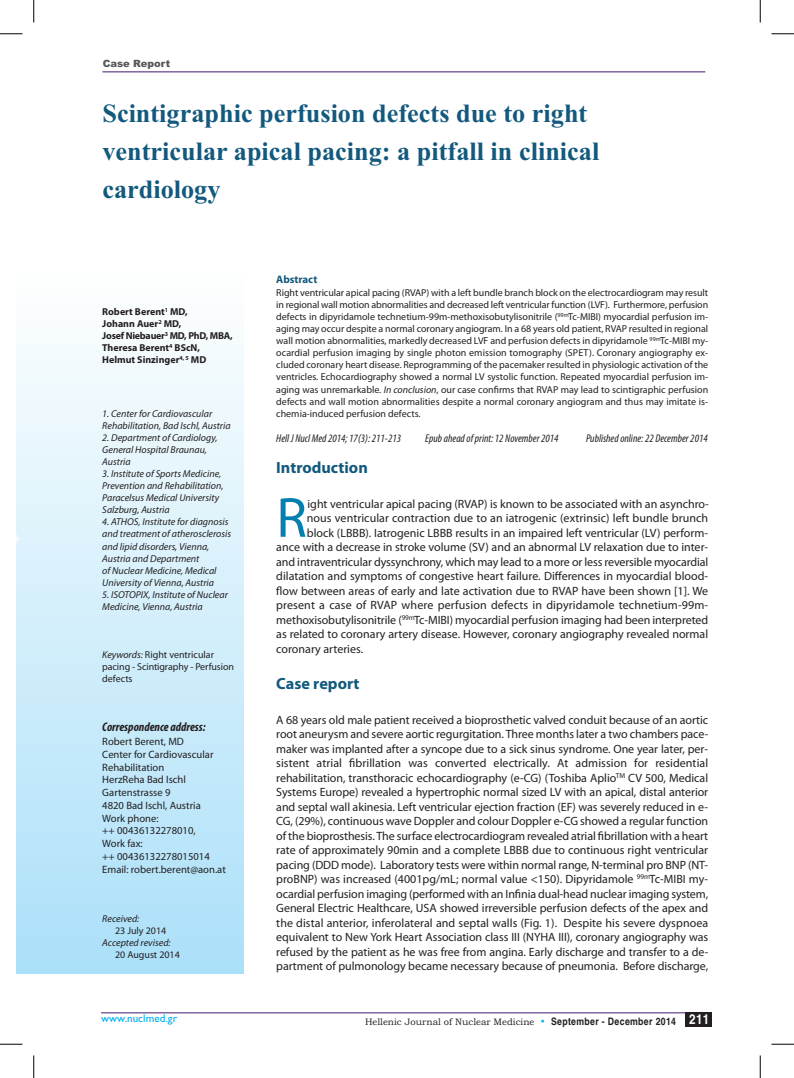
<style>
.page{position:relative;width:794px;height:1078px;background:#fff}
.page>*{position:absolute;margin:0;border:0;box-sizing:border-box;transform-origin:0 0}
.t1{font:57px "Myriad Pro";color:#037fb0}
.t2{font:700 26.25px/37.5px "Times New Roman";color:#13597d}
.t3{font:700 16.25px "Myriad Pro";color:#13597d}
.t4{font:italic 700 condensed 12.5px "Myriad Pro";color:#231f20}
.t5{font:12px/14.5px "Myriad Pro";color:#231f20;text-align:justify}
.t6{font:italic condensed 11.25px "Myriad Pro";color:#231f20}
.t7{font:11.25px "Gill Sans";color:#00aeef}
.t8{font:700 10.88px "Myriad Pro";color:#13597d}
.t9{font:10.62px/12.8px "Myriad Pro";color:#231f20}
.t10{font:10px/12.1px "Myriad Pro";color:#231f20;text-align:justify}
.t11{font:italic 10px/12px "Myriad Pro";color:#231f20}
.t12{font:700 10px/12px "Myriad Pro";color:#231f20}
.t13{font:900 10px "Arial";color:#57585a}
.t14{font:9.38px "Bookman Old Style";color:#231f20}
.s1{font-style:italic}
.s2{font-family:"Gill Sans";font-size:11.25px;color:#00aeef}
.s3{font-family:"Helvetica";font-weight:700;font-size:10.25px}
</style>
<div class="page">
<div style="left:16px;top:275px;width:227px;height:698px;background:linear-gradient(to bottom,#fdfefe,#abe0f9)"></div>
<hr style="left:102px;top:71px;width:603px;height:1px;background:#43176e">
<div style="left:685px;top:1012px;width:27px;height:14px;background:#231f20"></div>
<hr style="left:101px;top:1012px;width:584px;height:1px;background:#43176e">
<svg style="left:33px;top:0;width:2px;height:22px"></svg>
<svg style="left:0;top:33px;width:22px;height:2px"></svg>
<svg style="left:760px;top:0;width:1px;height:22px"></svg>
<svg style="left:771px;top:33px;width:23px;height:2px"></svg>
<svg style="left:33px;top:1055px;width:2px;height:22px"></svg>
<svg style="left:0;top:1043px;width:22px;height:1px"></svg>
<svg style="left:760px;top:1055px;width:1px;height:22px"></svg>
<svg style="left:771px;top:1043px;width:23px;height:1px"></svg>
<div style="left:390px;top:5px;width:14px;height:13px;border:1px solid #fff;border-radius:50%"></div>
<div style="left:390px;top:1059px;width:14px;height:14px;border:1px solid #fff;border-radius:50%"></div>
<div style="left:5px;top:532px;width:13px;height:13px;border:1px solid #fff;border-radius:50%"></div>
<div style="left:776px;top:532px;width:13px;height:13px;border:1px solid #fff;border-radius:50%"></div>
<p class="t13" style="left:103px;top:58px;width:69px">Case Report</p>
<h2 class="t2" style="left:102px;top:95px;width:498px">Scintigraphic perfusion defects due to right ventricular apical pacing: a pitfall in clinical cardiology</h2>
<p class="t12" style="left:102px;top:307px;width:132px">Robert Berent<sup>1</sup> MD,<br>Johann Auer<sup>2</sup> MD,<br>Josef Niebauer<sup>3</sup> MD, PhD, MBA,<br>Theresa Berent<sup>4</sup> BScN,<br>Helmut Sinzinger<sup>4,</sup> <sup>5</sup> MD</p>
<p class="t11" style="left:102px;top:409px;width:130px">1. Center for Cardiovascular<br>Rehabilitation, Bad Ischl, Austria</p>
<p class="t11" style="left:102px;top:433px;width:117px">2. Department of Cardiology,<br>General Hospital Braunau,<br>Austria</p>
<p class="t11" style="left:102px;top:469px;width:123px">3. Institute of Sports Medicine,<br>Prevention and Rehabilitation,<br>Paracelsus Medical University<br>Salzburg, Austria</p>
<p class="t11" style="left:102px;top:517px;width:130px">4. ATHOS, Institute for diagnosis and treatment of atherosclerosis and lipid disorders, Vienna,<br>Austria and Department<br>of Nuclear Medicine, Medical<br>University of Vienna, Austria</p>
<p class="t11" style="left:102px;top:589px;width:127px">5. ISOTOPIX, Institute of Nuclear<br>Medicine, Vienna, Austria</p>
<p class="t10" style="left:102px;top:649px;width:133px;text-align:left"><span class="s1">Keywords:</span> Right ventricular pacing - Scintigraphy - Perfusion defects</p>
<p class="t4" style="left:102px;top:722px;width:105px">Correspondence address:</p>
<p class="t9" style="left:102px;top:736px;width:125px">Robert Berent, MD<br>Center for Cardiovascular<br>Rehabilitation<br>HerzReha Bad Ischl<br>Gartenstrasse 9<br>4820 Bad Ischl, Austria<br>Work phone:<br>++ 00436132278010,<br>Work fax:<br>++ 00436132278015014<br>Email: robert.berent@aon.at</p>
<p class="t11" style="left:102px;top:913px;width:39px">Received:</p>
<p class="t10" style="left:115px;top:925px;width:53px">23 July 2014</p>
<p class="t11" style="left:102px;top:937px;width:70px">Accepted revised:</p>
<p class="t10" style="left:115px;top:949px;width:66px">20 August 2014</p>
<p class="t8" style="left:276px;top:275px;width:43px">Abstract</p>
<p class="t10" style="left:276px;top:287px;width:433px">Right ventricular apical pacing (RVAP) with a left bundle branch block on the electrocardiogram may result in regional wall motion abnormalities and decreased left ventricular function (LVF). Furthermore, perfusion defects in dipyridamole technetium-99m-methoxisobutylisonitrile (<sup>99m</sup>Tc-MIBI) myocardial perfusion im&shy;aging may occur despite a normal coronary angiogram. In a 68 years old patient, RVAP resulted in regional wall motion abnormalities, markedly decreased LVF and perfusion defects in dipyridamole <sup>99m</sup>Tc-MIBI my&shy;ocardial perfusion imaging by single photon emission tomography (SPET). Coronary angiography ex&shy;cluded coronary heart disease. Reprogramming of the pacemaker resulted in physiologic activation of the ventricles. Echocardiography showed a normal LV systolic function. Repeated myocardial perfusion im&shy;aging was unremarkable. <span class="s1">In conclusion</span>, our case confirms that RVAP may lead to scintigraphic perfusion defects and wall motion abnormalities despite a normal coronary angiogram and thus may imitate is&shy;chemia-induced perfusion defects.</p>
<p class="t6" style="left:276px;top:434px;width:126px">Hell J Nucl Med2014;17(3):211-213</p>
<p class="t6" style="left:425px;top:434px;width:135px">Epubaheadofprint:12 November2014</p>
<p class="t6" style="left:586px;top:434px;width:123px">Publishedonline:22 December2014</p>
<h3 class="t3" style="left:276px;top:462px;width:93px">Introduction</h3>
<h1 class="t1" style="left:276px;top:496px;width:32px">R</h1>
<p class="t5" style="left:307px;top:497px;width:403px">ight ventricular apical pacing (RVAP) is known to be associated with an asynchro-</p>
<p class="t5" style="left:307px;top:512px;width:403px">nous ventricular contraction due to an iatrogenic (extrinsic) left bundle brunch</p>
<p class="t5" style="left:307px;top:526px;width:403px">block (LBBB). Iatrogenic LBBB results in an impaired left ventricular (LV) perform-</p>
<p class="t5" style="left:276px;top:541px;width:433px">ance with a decrease in stroke volume (SV) and an abnormal LV relaxation due to inter-</p>
<p class="t5" style="left:276px;top:555px;width:433px">and intraventricular dyssynchrony, which may lead to a more or less reversible myocardial</p>
<p class="t5" style="left:276px;top:570px;width:433px">dilatation and symptoms of congestive heart failure. Differences in myocardial blood-</p>
<p class="t5" style="left:276px;top:584px;width:433px">flow between areas of early and late activation due to RVAP have been shown [1]. We</p>
<p class="t5" style="left:276px;top:599px;width:433px">present a case of RVAP where perfusion defects in dipyridamole technetium-99m-</p>
<p class="t5" style="left:276px;top:613px;width:433px">methoxisobutylisonitrile (<sup>99m</sup>Tc-MIBI) myocardial perfusion imaging had been interpreted</p>
<p class="t5" style="left:276px;top:628px;width:433px">as related to coronary artery disease. However, coronary angiography revealed normal</p>
<p class="t5" style="left:276px;top:643px;width:88px">coronary arteries.</p>
<h3 class="t3" style="left:276px;top:677px;width:85px">Case report</h3>
<p class="t5" style="left:276px;top:713px;width:434px">A 68 years old male patient received a bioprosthetic valved conduit because of an aortic root aneurysm and severe aortic regurgitation. Three months later a two chambers pace&shy;maker was implanted after a syncope due to a sick sinus syndrome. One year later, per&shy;sistent atrial fibrillation was converted electrically. At admission for residential rehabilitation, transthoracic echocardiography (e-CG) (Toshiba Aplio<sup>TM</sup> CV 500, Medical Systems Europe) revealed a hypertrophic normal sized LV with an apical, distal anterior and septal wall akinesia. Left ventricular ejection fraction (EF) was severely reduced in e-CG, (29%), continuous wave Doppler and colour Doppler e-CG showed a regular function of the bioprosthesis. The surface electrocardiogram revealed atrial fibrillation with a heart rate of approximately 90min and a complete LBBB due to continuous right ventricular pacing (DDD mode). Laboratory tests were within normal range, N-terminal pro BNP (NT&shy;proBNP) was increased (4001pg/mL; normal value &lt;150). Dipyridamole <sup>99m</sup>Tc-MIBI my&shy;ocardial perfusion imaging (performed with an Infinia dual-head nuclear imaging system, General Electric Healthcare, USA showed irreversible perfusion defects of the apex and the distal anterior, inferolateral and septal walls (Fig. 1). Despite his severe dyspnoea equivalent to New York Heart Association class III (NYHA III), coronary angiography was refused by the patient as he was free from angina. Early discharge and transfer to a de&shy;partment of pulmonology became necessary because of pneumonia. Before discharge,</p>
<p class="t7" style="left:101px;top:1011px;width:78px">www.nuclmed.gr</p>
<p class="t14" style="left:365px;top:1016px;width:346px">Hellenic Journal of Nuclear Medicine <span class="s2">•</span> <span class="s3">September - December 2014</span> <sup>211</sup></p>
</div>
